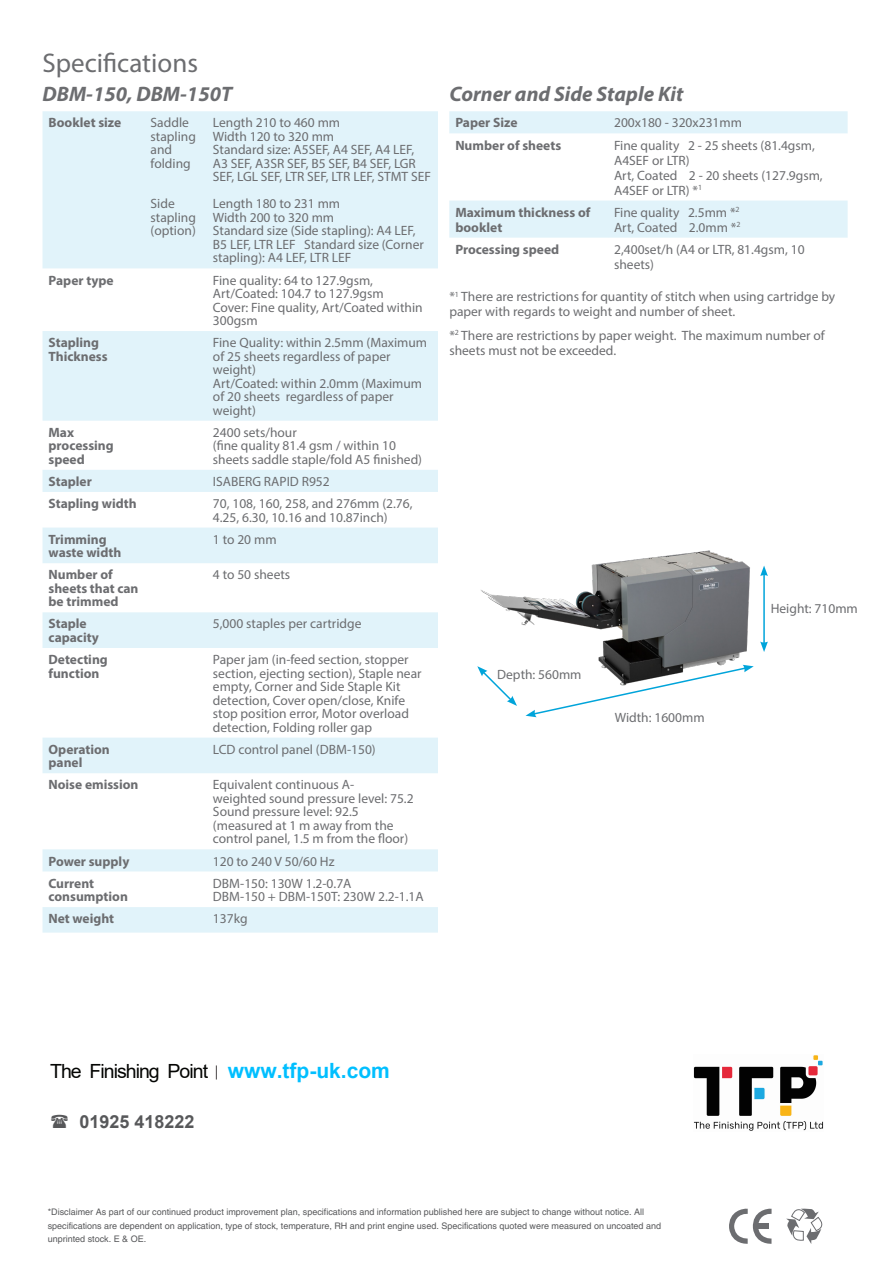
<style>
.page{position:relative;width:893px;height:1263px;background:#fff}
.page>*{position:absolute;margin:0;border:0;box-sizing:border-box;transform-origin:0 0}
.t1{font:27px "Myriad Pro";color:#6c6d70}
.t2{font:italic 700 21px "Myriad Pro";color:#6c6d70}
.t3{font:19.5px "Arial";letter-spacing:-.05em;color:#040503}
.t4{font:700 18px "Arial";color:#57585a}
.t5{font:13.5px/13.5px "Myriad Pro";color:#6c6d70}
.t6{font:700 13.5px/13.5px "Myriad Pro";color:#6c6d70}
.t7{font:9px/13.5px "Helvetica LT Pro";color:#57585a}
.s1{font-family:"Minion Pro";font-size:13.95px;color:#231f20}
.s2{font-weight:700;font-size:21px;color:#00bfff}
</style>
<div class="page">
<svg style="left:786px;top:1208px;width:37px;height:36px"></svg>
<svg style="left:729px;top:1208px;width:42px;height:36px"></svg>
<div style="left:757px;top:1223px;width:11px;height:6px;background:#6c6d70"></div>
<svg style="left:43px;top:111px;width:395px;height:822px;fill:#e1f3fa"></svg>
<svg style="left:449px;top:111px;width:399px;height:127px"></svg>
<img style="left:481px;top:550px;width:269px;height:115px">
<svg style="left:525px;top:665px;width:229px;height:52px"></svg>
<svg style="left:477px;top:666px;width:40px;height:40px"></svg>
<hr style="left:763px;top:574px;width:2px;height:70px;background:#00a4da">
<svg style="left:760px;top:566px;width:8px;height:10px"></svg>
<svg style="left:760px;top:641px;width:8px;height:11px"></svg>
<img style="left:693px;top:1055px;width:131px;height:76px">
<h1 class="t1" style="left:43px;top:46px;width:157px">Specifications</h1>
<h2 class="t2" style="left:43px;top:81px;width:191px">DBM-150, DBM-150T</h2>
<p class="t6" style="left:49px;top:116px;width:74px">Booklet size</p>
<p class="t5" style="left:151px;top:116px;width:47px">Saddle stapling and folding</p>
<p class="t5" style="left:151px;top:197px;width:47px">Side stapling (option)</p>
<p class="t5" style="left:213px;top:116px;width:219px">Length 210 to 460 mm<br>Width 120 to 320 mm<br>Standard size: A5SEF, A4 SEF, A4 LEF,<br>A3 SEF, A3SR SEF, B5 SEF, B4 SEF, LGR<br>SEF, LGL SEF, LTR SEF, LTR LEF, STMT SEF</p>
<p class="t5" style="left:213px;top:197px;width:212px">Length 180 to 231 mm<br>Width 200 to 320 mm<br>Standard size (Side stapling): A4 LEF,<br>B5 LEF, LTR LEF Standard size (Corner stapling): A4 LEF, LTR LEF</p>
<p class="t6" style="left:49px;top:273px;width:67px">Paper type</p>
<p class="t5" style="left:213px;top:273px;width:211px">Fine quality: 64 to 127.9gsm,<br>Art/Coated: 104.7 to 127.9gsm<br>Cover: Fine quality, Art/Coated within<br>300gsm</p>
<p class="t6" style="left:49px;top:335px;width:61px">Stapling<br>Thickness</p>
<p class="t5" style="left:213px;top:336px;width:216px">Fine Quality: within 2.5mm (Maximum of 25 sheets regardless of paper weight)<br>Art/Coated: within 2.0mm (Maximum of 20 sheets regardless of paper weight)</p>
<p class="t6" style="left:49px;top:425px;width:67px">Max processing speed</p>
<p class="t5" style="left:213px;top:425px;width:211px">2400 sets/hour<br>(fine quality 81.4 gsm / within 10 sheets saddle staple/fold A5 finished)</p>
<p class="t6" style="left:49px;top:474px;width:45px">Stapler</p>
<p class="t5" style="left:213px;top:474px;width:118px">ISABERG RAPID R952</p>
<p class="t6" style="left:49px;top:496px;width:90px">Stapling width</p>
<p class="t5" style="left:213px;top:497px;width:201px">70, 108, 160, 258, and 276mm (2.76,<br>4.25, 6.30, 10.16 and 10.87inch)</p>
<p class="t6" style="left:49px;top:532px;width:74px">Trimming waste width</p>
<p class="t5" style="left:213px;top:532px;width:65px">1 to 20 mm</p>
<p class="t6" style="left:49px;top:568px;width:92px">Number of sheets that can be trimmed</p>
<p class="t5" style="left:213px;top:568px;width:79px">4 to 50 sheets</p>
<p class="t6" style="left:49px;top:617px;width:52px">Staple capacity</p>
<p class="t5" style="left:213px;top:617px;width:150px">5,000 staples per cartridge</p>
<p class="t6" style="left:49px;top:652px;width:61px">Detecting function</p>
<p class="t5" style="left:213px;top:653px;width:210px">Paper jam (in-feed section, stopper section, ejecting section), Staple near empty, Corner and Side Staple Kit detection, Cover open/close, Knife stop position error, Motor overload detection, Folding roller gap</p>
<p class="t6" style="left:49px;top:742px;width:63px">Operation panel</p>
<p class="t5" style="left:213px;top:742px;width:164px">LCD control panel (DBM-150)</p>
<p class="t6" style="left:49px;top:778px;width:92px">Noise emission</p>
<p class="t5" style="left:213px;top:778px;width:202px">Equivalent continuous A-<br>weighted sound pressure level: 75.2<br>Sound pressure level: 92.5 (measured at 1 m away from the control panel, 1.5 m from the floor)</p>
<p class="t6" style="left:49px;top:854px;width:82px">Power supply</p>
<p class="t5" style="left:213px;top:854px;width:123px">120 to 240 V 50/60 Hz</p>
<p class="t6" style="left:49px;top:876px;width:81px">Current consumption</p>
<p class="t5" style="left:213px;top:876px;width:212px">DBM-150: 130W 1.2-0.7A<br>DBM-150 + DBM-150T: 230W 2.2-1.1A</p>
<p class="t6" style="left:49px;top:911px;width:67px">Net weight</p>
<p class="t5" style="left:213px;top:912px;width:36px">137kg</p>
<h2 class="t2" style="left:449px;top:81px;width:235px">Corner and Side Staple Kit</h2>
<p class="t6" style="left:455px;top:116px;width:64px">Paper Size</p>
<p class="t5" style="left:614px;top:116px;width:129px">200x180 - 320x231mm</p>
<p class="t6" style="left:455px;top:138px;width:107px">Number of sheets</p>
<p class="t5" style="left:614px;top:137px;width:210px;line-height:15px">Fine quality 2 - 25 sheets (81.4gsm,<br>A4SEF or LTR)<br>Art, Coated 2 - 20 sheets (127.9gsm,<br>A4SEF or LTR) *<sup>1</sup></p>
<p class="t6" style="left:455px;top:204px;width:137px;line-height:15px">Maximum thickness of booklet</p>
<p class="t5" style="left:614px;top:204px;width:128px;line-height:15px">Fine quality 2.5mm *<sup>2<br></sup>Art, Coated 2.0mm *<sup>2</sup></p>
<p class="t6" style="left:455px;top:242px;width:105px">Processing speed</p>
<p class="t5" style="left:614px;top:242px;width:192px;line-height:15px">2,400set/h (A4 or LTR, 81.4gsm, 10 sheets)</p>
<p class="t5" style="left:449px;top:289px;width:387px;line-height:15px">*<sup>1</sup> There are restrictions for quantity of stitch when using cartridge by paper with regards to weight and number of sheet.</p>
<p class="t5" style="left:449px;top:328px;width:377px;line-height:15px">*<sup>2</sup> There are restrictions by paper weight. The maximum number of sheets must not be exceeded.</p>
<p class="t5" style="left:497px;top:667px;width:86px">Depth: 560mm</p>
<p class="t5" style="left:615px;top:710px;width:91px">Width: 1600mm</p>
<p class="t5" style="left:771px;top:601px;width:89px">Height: 710mm</p>
<h3 class="t3" style="left:50px;top:1058px;width:341px">The Finishing Point <span class="s1">|</span> <span class="s2">www.tfp-uk.com</span></h3>
<h3 class="t4" style="left:79px;top:1109px;width:117px">01925 418222</h3>
<p class="t7" style="left:48px;top:1205px;width:615px">*Disclaimer As part of our continued product improvement plan, specifications and information published here are subject to change without notice. All specifications are dependent on application, type of stock, temperature, RH and print engine used. Specifications quoted were measured on uncoated and unprinted stock. E &amp; OE.</p>
</div>
